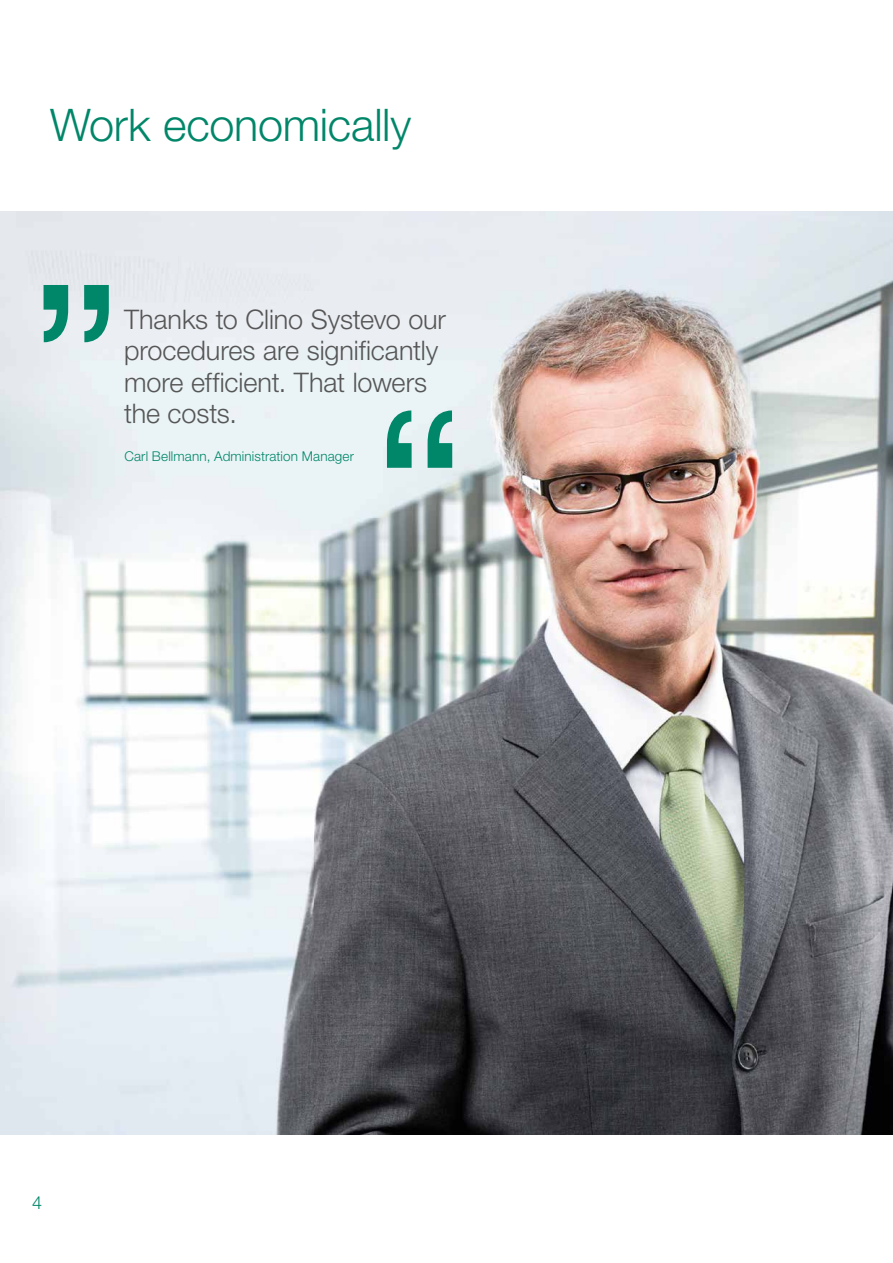
<style>
.page{position:relative;width:893px;height:1263px;background:#fff}
.page>*{position:absolute;margin:0;border:0;box-sizing:border-box;transform-origin:0 0}
.t1{font:300 45px "Helvetica Neue LT Std";letter-spacing:-.005em;color:#008669}
.t2{font:300 27px/31.5px "Helvetica Neue LT Std";letter-spacing:-.005em;color:#565656}
.t3{font:300 18px "Helvetica Neue LT Std";color:#008669}
.t4{font:300 13.5px "Helvetica Neue LT Std";letter-spacing:.01em;color:#008669}
</style>
<div class="page">
<img style="left:0;top:212px;width:893px;height:922px">
<svg style="left:387px;top:410px;width:65px;height:58px;background:#6ab6a8"></svg>
<svg style="left:44px;top:285px;width:65px;height:57px;background:#68b3a6"></svg>
<h1 class="t1" style="left:50px;top:98px;width:363px">Work economically</h1>
<p class="t2" style="left:124px;top:303px;width:324px">Thanks to Clino Systevo our procedures are significantly more efficient. That lowers the costs.</p>
<p class="t4" style="left:125px;top:448px;width:231px">Carl Bellmann, Administration Manager</p>
<p class="t3" style="left:32px;top:1192px;width:12px">4</p>
</div>
